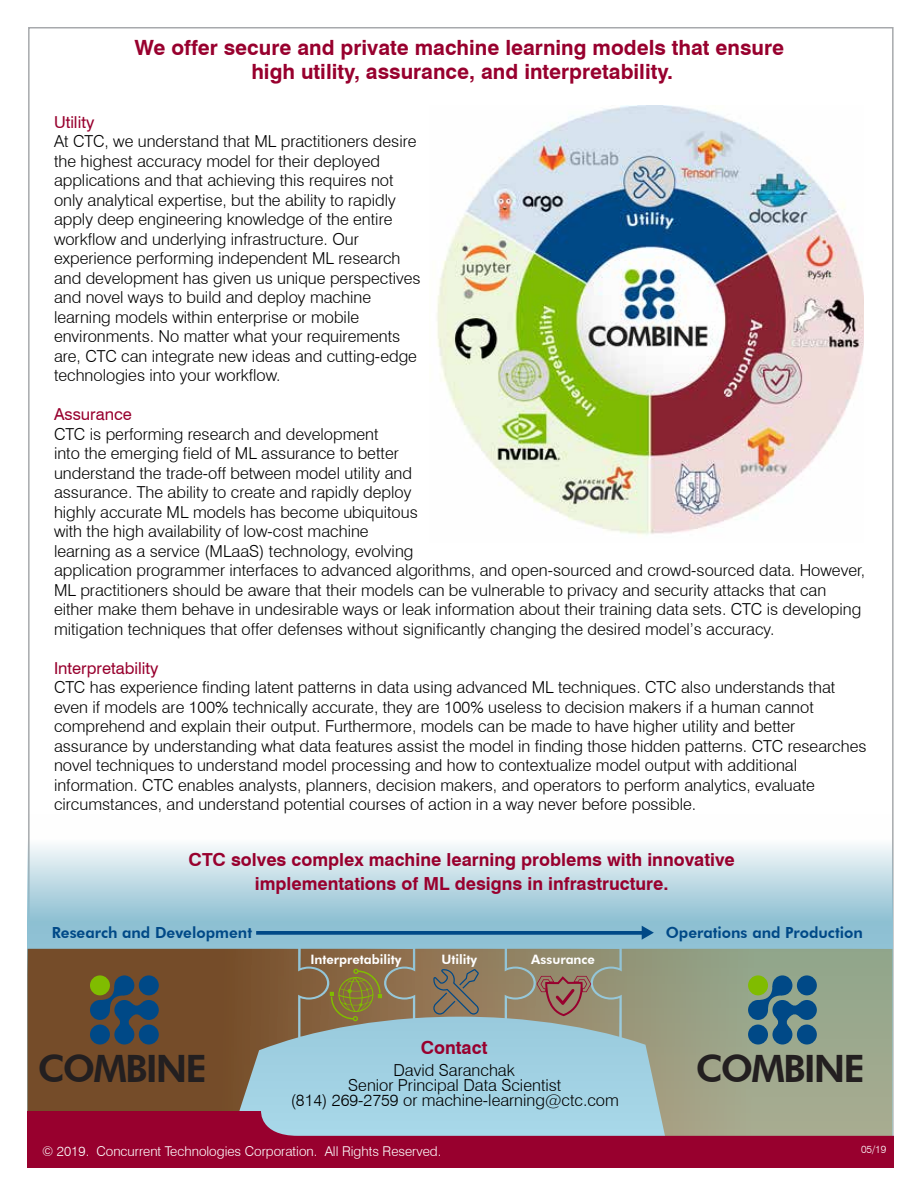
<style>
.page{position:relative;width:918px;height:1188px;background:#fff}
.page>*{position:absolute;margin:0;border:0;box-sizing:border-box;transform-origin:0 0}
.t1{font:800 37.65px "Futura BT";letter-spacing:-.05em;color:#231f20}
.t2{font:700 21px/24px "Swiss 721 BT";color:#98002e;text-align:center}
.t3{font:700 18px/24px "Swiss 721 BT";color:#98002e;text-align:center}
.t4{font:300 16.5px/19.5px "Swiss 721 BT";color:#000}
.t5{font:16.5px "Swiss 721 BT";color:#98002e}
.t6{font:800 15.3px "Futura BT";color:#004987}
.t7{font:300 13.5px "Swiss 721 BT";color:#fff}
.t8{font:800 12.9px "Futura BT";color:#fff}
.t9{font:300 10.5px "Swiss 721 BT";color:#fff}
</style>
<div class="page">
<img style="left:437px;top:106px;width:427px;height:429px">
<svg style="left:27px;top:815px;width:865px;height:296px"></svg>
<svg style="left:593px;top:949px;width:299px;height:162px;background:#9aa891"></svg>
<svg style="left:27px;top:949px;width:300px;height:162px;background:#7b5e42"></svg>
<svg style="left:300px;top:949px;width:319px;height:88px;background:#90876f"></svg>
<div style="left:748px;top:975px;width:20px;height:20px;background:#80bc00;border-radius:50%"></div>
<div style="left:772px;top:975px;width:20px;height:20px;background:#004987;border-radius:50%"></div>
<div style="left:797px;top:975px;width:20px;height:20px;background:#004987;border-radius:50%"></div>
<div style="left:748px;top:1000px;width:20px;height:20px;background:#004987;border-radius:50%"></div>
<div style="left:797px;top:1000px;width:20px;height:20px;background:#004987;border-radius:50%"></div>
<div style="left:748px;top:1025px;width:20px;height:20px;background:#004987;border-radius:50%"></div>
<div style="left:772px;top:1025px;width:20px;height:20px;background:#004987;border-radius:50%"></div>
<div style="left:797px;top:1025px;width:20px;height:20px;background:#004987;border-radius:50%"></div>
<svg style="left:758px;top:985px;width:42px;height:42px"></svg>
<svg style="left:256px;top:931px;width:386px;height:4px;background:#0a518c"></svg>
<svg style="left:642px;top:926px;width:12px;height:14px"></svg>
<div style="left:90px;top:975px;width:20px;height:20px;background:#80bc00;border-radius:50%"></div>
<div style="left:114px;top:975px;width:20px;height:20px;background:#004987;border-radius:50%"></div>
<div style="left:139px;top:975px;width:20px;height:20px;background:#004987;border-radius:50%"></div>
<div style="left:90px;top:1000px;width:20px;height:20px;background:#004987;border-radius:50%"></div>
<div style="left:139px;top:1000px;width:20px;height:20px;background:#004987;border-radius:50%"></div>
<div style="left:90px;top:1025px;width:20px;height:20px;background:#004987;border-radius:50%"></div>
<div style="left:114px;top:1025px;width:20px;height:20px;background:#004987;border-radius:50%"></div>
<div style="left:139px;top:1025px;width:20px;height:20px;background:#004987;border-radius:50%"></div>
<svg style="left:100px;top:985px;width:42px;height:42px"></svg>
<svg style="left:27px;top:1111px;width:866px;height:57px;background:#9c3e5d"></svg>
<p class="t2" style="left:135px;top:35px;width:651px">We offer secure and private machine learning models that ensure high utility, assurance, and interpretability.</p>
<p class="t5" style="left:54px;top:112px;width:42px">Utility</p>
<p class="t4" style="left:54px;top:132px;width:368px">At CTC, we understand that ML practitioners desire the highest accuracy model for their deployed applications and that achieving this requires not only analytical expertise, but the ability to rapidly apply deep engineering knowledge of the entire workflow and underlying infrastructure. Our experience performing independent ML research and development has given us unique perspectives and novel ways to build and deploy machine learning models within enterprise or mobile environments. No matter what your requirements are, CTC can integrate new ideas and cutting-edge technologies into your workflow.</p>
<p class="t5" style="left:54px;top:405px;width:79px">Assurance</p>
<p class="t4" style="left:54px;top:424px;width:813px">CTC is performing research and development<br>into the emerging field of ML assurance to better<br>understand the trade-off between model utility and<br>assurance. The ability to create and rapidly deploy<br>highly accurate ML models has become ubiquitous<br>with the high availability of low-cost machine<br>learning as a service (MLaaS) technology, evolving<br>application programmer interfaces to advanced algorithms, and open-sourced and crowd-sourced data. However, ML practitioners should be aware that their models can be vulnerable to privacy and security attacks that can either make them behave in undesirable ways or leak information about their training data sets. CTC is developing mitigation techniques that offer defenses without significantly changing the desired model’s accuracy.</p>
<p class="t5" style="left:54px;top:658px;width:106px">Interpretability</p>
<p class="t4" style="left:54px;top:678px;width:814px">CTC has experience finding latent patterns in data using advanced ML techniques. CTC also understands that even if models are 100% technically accurate, they are 100% useless to decision makers if a human cannot comprehend and explain their output. Furthermore, models can be made to have higher utility and better assurance by understanding what data features assist the model in finding those hidden patterns. CTC researches novel techniques to understand model processing and how to contextualize model output with additional information. CTC enables analysts, planners, decision makers, and operators to perform analytics, evaluate circumstances, and understand potential courses of action in a way never before possible.</p>
<p class="t3" style="left:189px;top:847px;width:548px">CTC solves complex machine learning problems with innovative implementations of ML designs in infrastructure.</p>
<p class="t6" style="left:52px;top:924px;width:202px">Research and Development</p>
<p class="t6" style="left:666px;top:924px;width:199px">Operations and Production</p>
<h1 class="t1" style="left:38px;top:1046px;width:171px">COMBINE</h1>
<p class="t8" style="left:310px;top:952px;width:93px">Interpretability</p>
<p class="t8" style="left:441px;top:952px;width:37px">Utility</p>
<p class="t8" style="left:531px;top:952px;width:65px">Assurance</p>
<p class="t3" style="left:421px;top:1036px;width:68px">Contact</p>
<p class="t4" style="left:291px;top:1062px;width:330px;line-height:15px;text-align:center">David Saranchak<br>Senior Principal Data Scientist<br>(814) 269-2759 or machine-learning@ctc.com</p>
<h1 class="t1" style="left:696px;top:1046px;width:171px">COMBINE</h1>
<p class="t7" style="left:42px;top:1143px;width:401px">© 2019. Concurrent Technologies Corporation. All Rights Reserved.</p>
<p class="t9" style="left:861px;top:1143px;width:27px">05/19</p>
</div>
